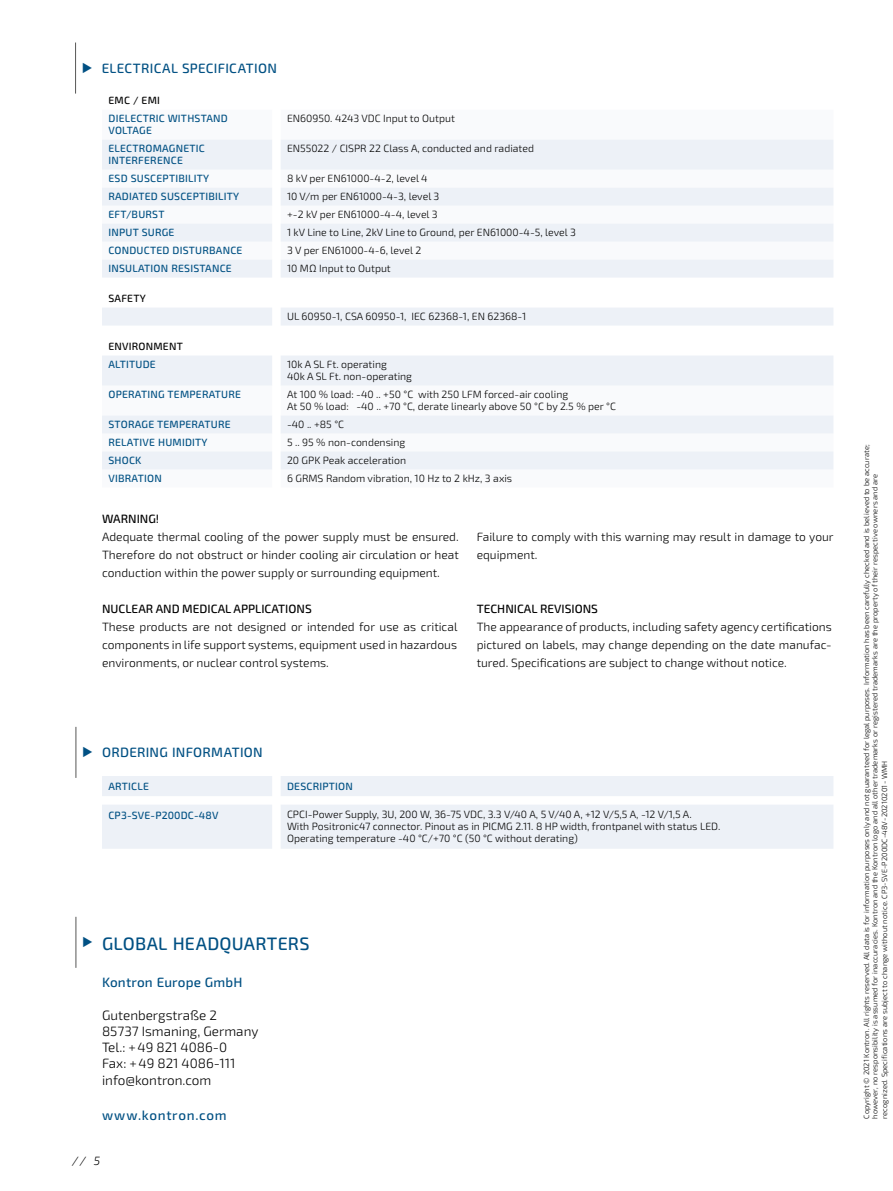
<style>
.page{position:relative;width:893px;height:1191px;background:#fff}
.page>*{position:absolute;margin:0;border:0;box-sizing:border-box;transform-origin:0 0}
.t1{font:500 18px "Sn T";letter-spacing:.01em;color:#005083}
.t2{font:300 13.5px/16.2px "Sn T";color:#000}
.t3{font:500 13.5px "Sn T";letter-spacing:.02em;color:#005083}
.t4{font:500 13.5px "Sn T";letter-spacing:.05em;color:#005083}
.t5{font:300 12px/18px "Sn T";color:#000;text-align:justify}
.t6{font:500 12px "Sn T";color:#000}
.t7{font:italic 300 12px "Sn T";color:#000}
.t8{font:300 10.5px/12px "Sn T";color:#000}
.t9{font:500 10.5px/12px "Sn T";letter-spacing:.02em;color:#005083}
.t10{font:500 10.5px "Sn T";letter-spacing:.02em;color:#000}
.t11{font:300 7.5px/8.6px "Sn T";letter-spacing:.01em;color:#000}
</style>
<div class="page">
<hr style="left:76px;top:916px;width:1px;height:51px;background:#575756">
<hr style="left:76px;top:727px;width:1px;height:51px;background:#575756">
<svg style="left:102px;top:776px;width:731px;height:72px;background:#eff2f8"></svg>
<hr style="left:75px;top:43px;width:1px;height:51px;background:#575756">
<svg style="left:102px;top:140px;width:731px;height:329px;fill:#f4f6fa"></svg>
<p class="t3" style="left:102px;top:60px;width:177px">ELECTRICAL SPECIFICATION</p>
<p class="t10" style="left:108px;top:94px;width:53px">EMC / EMI</p>
<p class="t9" style="left:108px;top:113px;width:121px">DIELECTRIC WITHSTAND<br>VOLTAGE</p>
<p class="t8" style="left:287px;top:113px;width:169px">EN60950. 4243 VDC Input to Output</p>
<p class="t9" style="left:108px;top:143px;width:98px">ELECTROMAGNETIC<br>INTERFERENCE</p>
<p class="t8" style="left:287px;top:143px;width:248px">EN55022 / CISPR 22 Class A, conducted and radiated</p>
<p class="t9" style="left:108px;top:173px;width:102px">ESD SUSCEPTIBILITY</p>
<p class="t8" style="left:287px;top:173px;width:142px">8 kV per EN61000-4-2, level 4</p>
<p class="t9" style="left:108px;top:191px;width:132px">RADIATED SUSCEPTIBILITY</p>
<p class="t8" style="left:287px;top:191px;width:154px">10 V/m per EN61000-4-3, level 3</p>
<p class="t9" style="left:108px;top:209px;width:58px">EFT/BURST</p>
<p class="t8" style="left:287px;top:209px;width:152px">+-2 kV per EN61000-4-4, level 3</p>
<p class="t9" style="left:108px;top:227px;width:68px">INPUT SURGE</p>
<p class="t8" style="left:287px;top:227px;width:290px">1 kV Line to Line, 2kV Line to Ground, per EN61000-4-5, level 3</p>
<p class="t9" style="left:108px;top:245px;width:136px">CONDUCTED DISTURBANCE</p>
<p class="t8" style="left:287px;top:245px;width:136px">3 V per EN61000-4-6, level 2</p>
<p class="t9" style="left:108px;top:263px;width:125px">INSULATION RESISTANCE</p>
<p class="t8" style="left:287px;top:263px;width:105px">10 MΩ Input to Output</p>
<p class="t10" style="left:108px;top:292px;width:39px">SAFETY</p>
<p class="t8" style="left:287px;top:311px;width:241px">UL 60950-1, CSA 60950-1, IEC 62368-1, EN 62368-1</p>
<p class="t10" style="left:108px;top:340px;width:76px">ENVIRONMENT</p>
<p class="t9" style="left:108px;top:359px;width:49px">ALTITUDE</p>
<p class="t8" style="left:287px;top:359px;width:127px">10k A SL Ft. operating<br>40k A SL Ft. non-operating</p>
<p class="t9" style="left:108px;top:389px;width:134px">OPERATING TEMPERATURE</p>
<p class="t8" style="left:287px;top:389px;width:331px">At 100 % load: -40 .. +50 °C with 250 LFM forced-air cooling<br>At 50 % load: -40 .. +70 °C, derate linearly above 50 °C by 2.5 % per °C</p>
<p class="t9" style="left:108px;top:419px;width:124px">STORAGE TEMPERATURE</p>
<p class="t8" style="left:287px;top:419px;width:59px">-40 .. +85 °C</p>
<p class="t9" style="left:108px;top:436px;width:101px">RELATIVE HUMIDITY</p>
<p class="t8" style="left:287px;top:437px;width:120px">5 .. 95 % non-condensing</p>
<p class="t9" style="left:108px;top:454px;width:35px">SHOCK</p>
<p class="t8" style="left:287px;top:454px;width:121px">20 GPK Peak acceleration</p>
<p class="t9" style="left:108px;top:472px;width:55px">VIBRATION</p>
<p class="t8" style="left:287px;top:472px;width:227px">6 GRMS Random vibration, 10 Hz to 2 kHz, 3 axis</p>
<p class="t6" style="left:102px;top:511px;width:59px">WARNING!</p>
<p class="t5" style="left:102px;top:528px;width:358px">Adequate thermal cooling of the power supply must be ensured.<br>Therefore do not obstruct or hinder cooling air circulation or heat conduction within the power supply or surrounding equipment.</p>
<p class="t5" style="left:477px;top:528px;width:358px">Failure to comply with this warning may result in damage to your equipment.</p>
<p class="t6" style="left:102px;top:601px;width:211px">NUCLEAR AND MEDICAL APPLICATIONS</p>
<p class="t5" style="left:102px;top:618px;width:357px">These products are not designed or intended for use as critical components in life support systems, equipment used in hazardous environments, or nuclear control systems.</p>
<p class="t6" style="left:477px;top:601px;width:123px">TECHNICAL REVISIONS</p>
<p class="t5" style="left:477px;top:618px;width:357px">The appearance of products, including safety agency certifications pictured on labels, may change depending on the date manufac&shy;tured. Specifications are subject to change without notice.</p>
<p class="t3" style="left:102px;top:744px;width:162px">ORDERING INFORMATION</p>
<p class="t9" style="left:108px;top:780px;width:42px">ARTICLE</p>
<p class="t9" style="left:287px;top:780px;width:67px">DESCRIPTION</p>
<p class="t9" style="left:108px;top:809px;width:112px">CP3-SVE-P200DC-48V</p>
<p class="t8" style="left:287px;top:809px;width:435px">CPCI-Power Supply, 3U, 200 W, 36-75 VDC, 3.3 V/40 A, 5 V/40 A, +12 V/5,5 A, -12 V/1,5 A.<br>With Positronic47 connector. Pinout as in PICMG 2.11. 8 HP width, frontpanel with status LED.<br>Operating temperature -40 °C/+70 °C (50 °C without derating)</p>
<h1 class="t1" style="left:102px;top:932px;width:209px">GLOBAL HEADQUARTERS</h1>
<p class="t3" style="left:102px;top:974px;width:142px">Kontron Europe GmbH</p>
<p class="t2" style="left:102px;top:1007px;width:158px">Gutenbergstraße 2<br>85737 Ismaning, Germany<br>Tel.: +49 821 4086-0<br>Fax: +49 821 4086-111 info@kontron.com</p>
<p class="t4" style="left:102px;top:1107px;width:126px">www.kontron.com</p>
<p class="t7" style="left:72px;top:1153px;width:29px">// 5</p>
<p class="t11" style="left:862px;top:1118px;width:675px;rotate:-90deg">Copyright © 2021 Kontron. All rights reserved. All data is for information purposes only and not guaranteed for legal purposes. Information has been carefully checked and is believed to be accurate; however, no responsibility is assumed for inaccuracies. Kontron and the Kontron logo and all other trademarks or registered trademarks are the property of their respective owners and are</p>
<p class="t11" style="left:880px;top:1118px;width:359px;rotate:-90deg">recognized. Specifications are subject to change without notice. CP3-SVE-P200DC-48V-20210201 -WMH</p>
</div>
